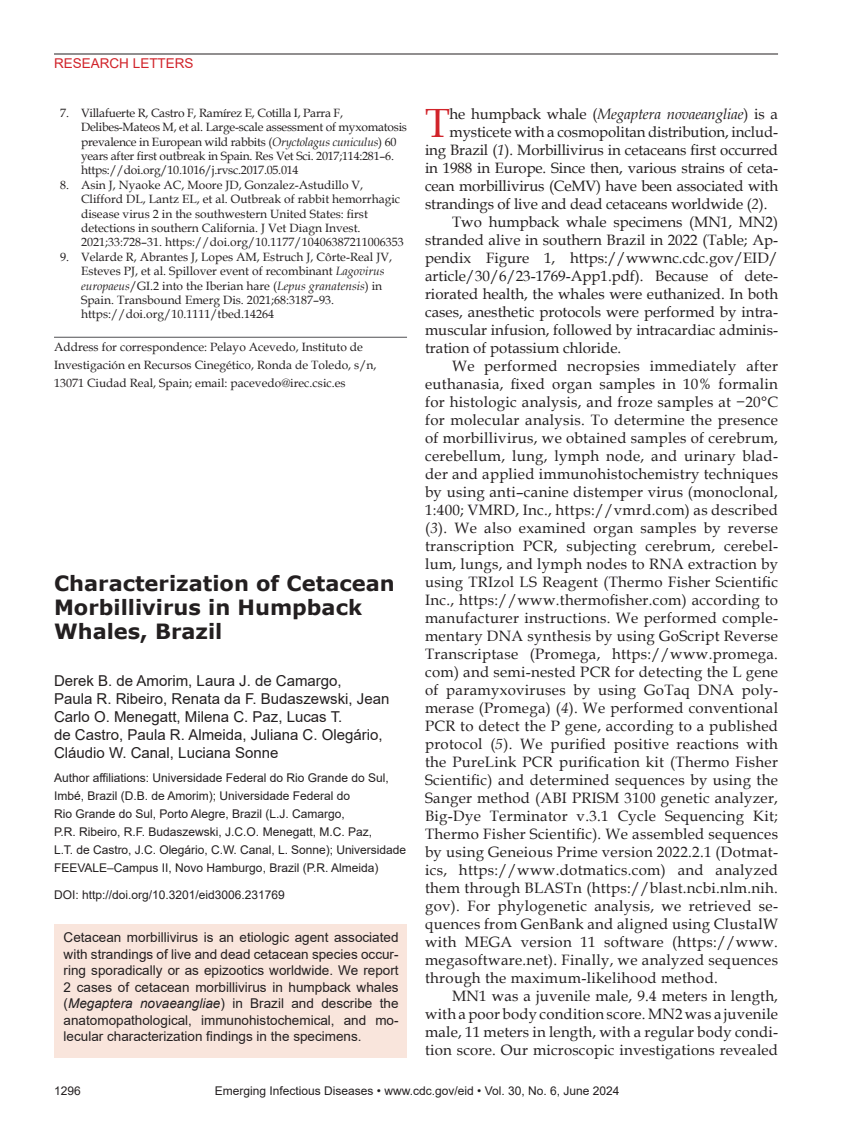
<style>
.page{position:relative;width:851px;height:1134px;background:#fff}
.page>*{position:absolute;margin:0;border:0;box-sizing:border-box;transform-origin:0 0}
.Drop_Cap{font:40.8px "Book Antiqua";color:#d1232a}
.Article_Title{font:700 21px/24px "Verdana";color:#231f20}
.Body_Text{font:15px/18px "Book Antiqua";letter-spacing:.01em;color:#231f20;text-align:justify}
.Drop_Cap-2{font:15px "Book Antiqua";letter-spacing:-.01em;color:#231f20}
.Authors{font:15px/18px "Arial";color:#231f20}
.Drop_Cap-3{font:italic 15px "Book Antiqua";letter-spacing:-.01em;color:#231f20}
.Abstract{font:13.5px/16.5px "Arial";color:#231f20;text-align:justify}
.t1{font:13.5px "Arial";color:#d1232a}
.References{font:12px/14.4px "Book Antiqua";color:#231f20}
.Affiliations{font:12px/18px "Arial";color:#231f20}
.References-2{font:12px/14.4px "Book Antiqua";letter-spacing:-.02em;color:#231f20}
.Correspondence{font:12px/18px "Book Antiqua";color:#231f20}
.DOI{font:12px "Arial";color:#231f20}
.s1{font-style:italic}
.s2{font-style:normal}
</style>
<div class="page">
<hr style="left:54px;top:54px;width:724px;height:1px;background:#231f20">
<hr style="left:54px;top:337px;width:353px;height:1px;background:#636366">
<div style="left:54px;top:924px;width:352px;height:134px;background:#f9e5dc"></div>
<p class="t1" style="left:54px;top:54px;width:141px">RESEARCH LETTERS</p>
<p class="References-2" style="left:81px;top:105px;width:327px;text-indent:-21px">7. Villafuerte R, Castro F, Ramírez E, Cotilla I, Parra F, Delibes-Mateos M, et al. Large-scale assessment of myxomatosis prevalence in European wild rabbits (<span class="s1">Oryctolagus cuniculus</span>) 60 years after first outbreak in Spain. Res Vet Sci. 2017;114:281–6. https://doi.org/10.1016/j.rvsc.2017.05.014</p>
<p class="References" style="left:81px;top:177px;width:324px;text-indent:-21px">8. Asin J, Nyaoke AC, Moore JD, Gonzalez-Astudillo V, Clifford DL, Lantz EL, et al. Outbreak of rabbit hemorrhagic disease virus 2 in the southwestern United States: first detections in southern California. J Vet Diagn Invest.<br>2021;33:728–31. https://doi.org/10.1177/10406387211006353</p>
<p class="References" style="left:81px;top:249px;width:312px;text-indent:-21px">9. Velarde R, Abrantes J, Lopes AM, Estruch J, Côrte-Real JV, Esteves PJ, et al. Spillover event of recombinant <span class="s1">Lagovirus europaeus</span>/GI.2 into the Iberian hare (<span class="s1">Lepus granatensis</span>) in Spain. Transbound Emerg Dis. 2021;68:3187–93. https://doi.org/10.1111/tbed.14264</p>
<p class="Correspondence" style="left:54px;top:338px;width:324px">Address for correspondence: Pelayo Acevedo, Instituto de<br>Investigación en Recursos Cinegético, Ronda de Toledo, s/n,<br>13071 Ciudad Real, Spain; email: pacevedo@irec.csic.es</p>
<p class="Article_Title" style="left:54px;top:571px;width:342px">Characterization of Cetacean<br>Morbillivirus in Humpback<br>Whales, Brazil</p>
<p class="Authors" style="left:54px;top:671px;width:337px">Derek B. de Amorim, Laura J. de Camargo,<br>Paula R. Ribeiro, Renata da F. Budaszewski, Jean Carlo O. Menegatt, Milena C. Paz, Lucas T.<br>de Castro, Paula R. Almeida, Juliana C. Olegário, Cláudio W. Canal, Luciana Sonne</p>
<p class="Affiliations" style="left:54px;top:769px;width:353px">Author affiliations: Universidade Federal do Rio Grande do Sul, Imbé, Brazil (D.B. de Amorim); Universidade Federal do<br>Rio Grande do Sul, Porto Alegre, Brazil (L.J. Camargo,<br>P.R. Ribeiro, R.F. Budaszewski, J.C.O. Menegatt, M.C. Paz,<br>L.T. de Castro, J.C. Olegário, C.W. Canal, L. Sonne); Universidade FEEVALE–Campus II, Novo Hamburgo, Brazil (P.R. Almeida)</p>
<p class="DOI" style="left:54px;top:887px;width:232px">DOI: http://doi.org/10.3201/eid3006.231769</p>
<p class="Abstract" style="left:64px;top:929px;width:336px">Cetacean morbillivirus is an etiologic agent associated with strandings of live and dead cetacean species occur&shy;ring sporadically or as epizootics worldwide. We report 2 cases of cetacean morbillivirus in humpback whales (<span class="s1">Megaptera novaeangliae</span>) in Brazil and describe the anatomopathological, immunohistochemical, and mo&shy;lecular characterization findings in the specimens.</p>
<p class="Drop_Cap" style="left:425px;top:95px;width:26px">T</p>
<p class="Drop_Cap-3" style="left:449px;top:103px;width:330px"><span class="s2">he humpback whale (</span>Megaptera novaeangliae<span class="s2">) is a</span></p>
<p class="Drop_Cap-2" style="left:449px;top:121px;width:330px">mysticete with a cosmopolitan distribution, includ-</p>
<p class="Drop_Cap-2" style="left:425px;top:139px;width:354px">ing Brazil (<span class="s1">1</span>). Morbillivirus in cetaceans first occurred</p>
<p class="Drop_Cap-2" style="left:425px;top:157px;width:354px">in 1988 in Europe. Since then, various strains of ceta-</p>
<p class="Drop_Cap-2" style="left:425px;top:175px;width:354px">cean morbillivirus (CeMV) have been associated with</p>
<p class="Drop_Cap-2" style="left:425px;top:193px;width:344px">strandings of live and dead cetaceans worldwide (<span class="s1">2</span>).</p>
<p class="Body_Text" style="left:425px;top:212px;width:354px;text-indent:27px">Two humpback whale specimens (MN1, MN2) stranded alive in southern Brazil in 2022 (Table; Ap&shy;pendix Figure 1, https://wwwnc.cdc.gov/EID/ article/30/6/23-1769-App1.pdf). Because of dete&shy;riorated health, the whales were euthanized. In both cases, anesthetic protocols were performed by intra&shy;muscular infusion, followed by intracardiac adminis&shy;tration of potassium chloride.</p>
<p class="Body_Text" style="left:425px;top:356px;width:354px;text-indent:27px">We performed necropsies immediately after euthanasia, fixed organ samples in 10% formalin for histologic analysis, and froze samples at −20°C for molecular analysis. To determine the presence of morbillivirus, we obtained samples of cerebrum, cerebellum, lung, lymph node, and urinary blad&shy;der and applied immunohistochemistry techniques by using anti–canine distemper virus (monoclonal, 1:400; VMRD, Inc., https://vmrd.com) as described (<span class="s1">3</span>). We also examined organ samples by reverse transcription PCR, subjecting cerebrum, cerebel&shy;lum, lungs, and lymph nodes to RNA extraction by using TRIzol LS Reagent (Thermo Fisher Scientific Inc., https://www.thermofisher.com) according to manufacturer instructions. We performed comple&shy;mentary DNA synthesis by using GoScript Reverse Transcriptase (Promega, https://www.promega. com) and semi-nested PCR for detecting the L gene of paramyxoviruses by using GoTaq DNA poly&shy;merase (Promega) (<span class="s1">4</span>). We performed conventional PCR to detect the P gene, according to a published protocol (<span class="s1">5</span>). We purified positive reactions with the PureLink PCR purification kit (Thermo Fisher Scientific) and determined sequences by using the Sanger method (ABI PRISM 3100 genetic analyzer, Big-Dye Terminator v.3.1 Cycle Sequencing Kit; Thermo Fisher Scientific). We assembled sequences by using Geneious Prime version 2022.2.1 (Dotmat&shy;ics, https://www.dotmatics.com) and analyzed them through BLASTn (https://blast.ncbi.nlm.nih. gov). For phylogenetic analysis, we retrieved se&shy;quences from GenBank and aligned using ClustalW with MEGA version 11 software (https://www. megasoftware.net). Finally, we analyzed sequences through the maximum-likelihood method.</p>
<p class="Body_Text" style="left:425px;top:986px;width:354px;text-indent:27px">MN1 was a juvenile male, 9.4 meters in length, with a poor body condition score. MN2 was a juvenile male, 11 meters in length, with a regular body condi&shy;tion score. Our microscopic investigations revealed</p>
<p class="Affiliations" style="left:54px;top:1082px;width:28px">1296</p>
<p class="Affiliations" style="left:215px;top:1082px;width:406px">Emerging Infectious Diseases • www.cdc.gov/eid • Vol. 30, No. 6, June 2024</p>
</div>
